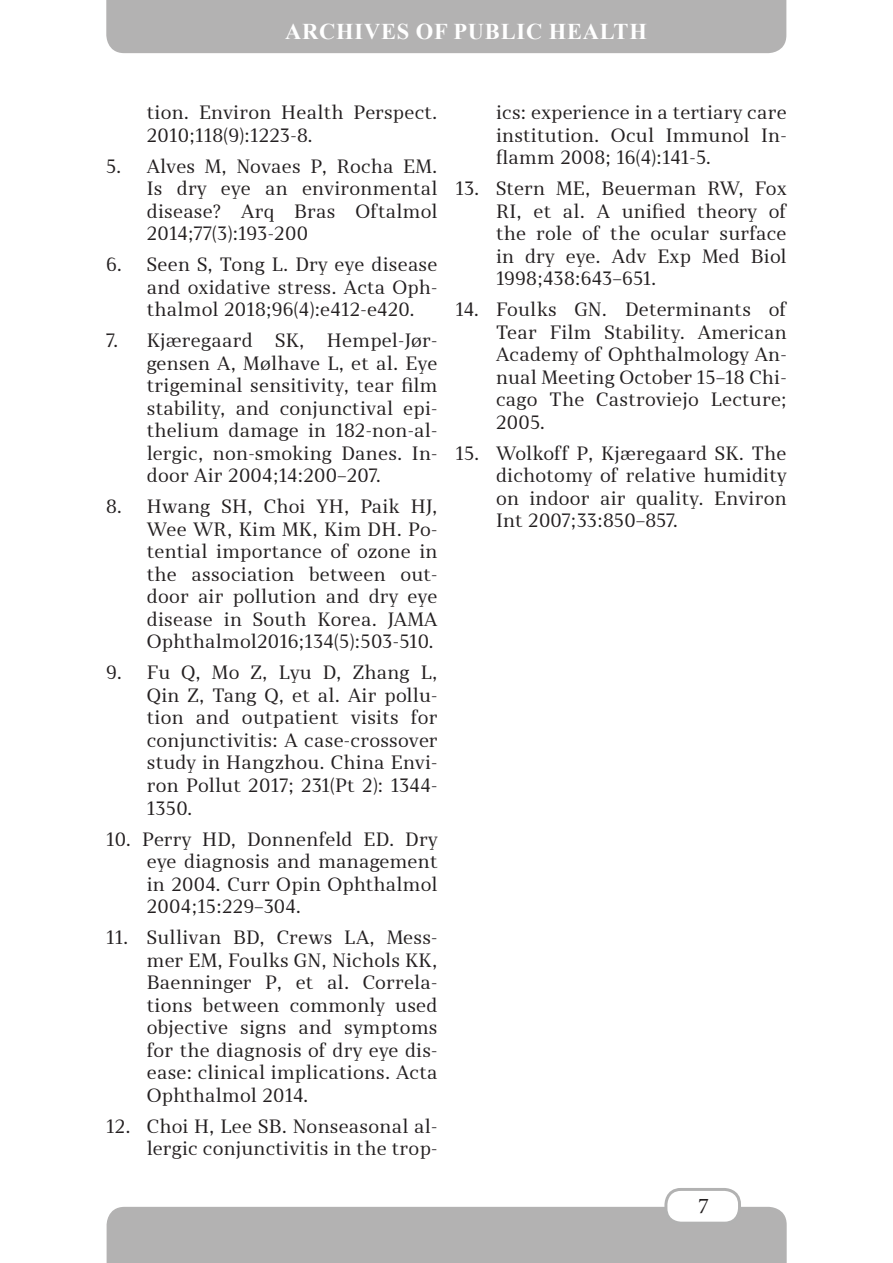
<style>
.page{position:relative;width:893px;height:1263px;background:#fff}
.page>*{position:absolute;margin:0;border:0;box-sizing:border-box;transform-origin:0 0}
.t1{font:700 22.5px "Times New Roman";letter-spacing:.035em;color:#fff}
.t2{font:22.5px "Minion Pro";color:#231f20}
.t3{font:18px/22.5px "Skola Serif";letter-spacing:.015em;color:#231f20;text-align:justify}
</style>
<div class="page">
<div style="left:106px;top:0;width:680px;height:53px;background:#b3b2b2"></div>
<div style="left:107px;top:1207px;width:680px;height:56px;background:#b3b2b2"></div>
<div style="left:666px;top:1189px;width:73px;height:34px;background:#fff;border-radius:15px"></div>
<div style="left:664px;top:1188px;width:77px;height:36px;border:3px solid #b2b2b2;border-radius:15px"></div>
<p class="t1" style="left:285px;top:15px;width:363px">ARCHIVES OF PUBLIC HEALTH</p>
<p class="t3" style="left:147px;top:101px;width:292px">tion. Environ Health Perspect.<br>2010;118(9):1223-8.</p>
<p class="t3" style="left:147px;top:155px;width:292px;text-indent:-40px">5. Alves M, Novaes P, Rocha EM.<br>Is dry eye an environmental disease? Arq Bras Oftalmol 2014;77(3):193-200</p>
<p class="t3" style="left:147px;top:253px;width:292px;text-indent:-40px">6. Seen S, Tong L. Dry eye disease and oxidative stress. Acta Oph&shy;thalmol 2018;96(4):e412-e420.</p>
<p class="t3" style="left:147px;top:329px;width:292px;text-indent:-40px">7. Kjæregaard SK, Hempel-Jør&shy;gensen A, Mølhave L, et al. Eye trigeminal sensitivity, tear film stability, and conjunctival epi&shy;thelium damage in 182-non-al&shy;lergic, non-smoking Danes. In&shy;door Air 2004;14:200–207.</p>
<p class="t3" style="left:147px;top:495px;width:292px;text-indent:-40px">8. Hwang SH, Choi YH, Paik HJ, Wee WR, Kim MK, Kim DH. Po&shy;tential importance of ozone in the association between out&shy;door air pollution and dry eye disease in South Korea. JAMA Ophthalmol2016;134(5):503-510.</p>
<p class="t3" style="left:147px;top:661px;width:292px;text-indent:-40px">9. Fu Q, Mo Z, Lyu D, Zhang L, Qin Z, Tang Q, et al. Air pollu&shy;tion and outpatient visits for conjunctivitis: A case-crossover study in Hangzhou. China Envi&shy;ron Pollut 2017; 231(Pt 2): 1344- 1350.</p>
<p class="t3" style="left:147px;top:827px;width:292px;text-indent:-40px">10. Perry HD, Donnenfeld ED. Dry eye diagnosis and management in 2004. Curr Opin Ophthalmol 2004;15:229–304.</p>
<p class="t3" style="left:147px;top:926px;width:292px;text-indent:-40px">11. Sullivan BD, Crews LA, Mess&shy;mer EM, Foulks GN, Nichols KK, Baenninger P, et al. Correla&shy;tions between commonly used objective signs and symptoms for the diagnosis of dry eye dis&shy;ease: clinical implications. Acta Ophthalmol 2014.</p>
<p class="t3" style="left:106px;top:1114px;width:333px;text-align:right">12. Choi H, Lee SB. Nonseasonal al&shy;lergic conjunctivitis in the trop-</p>
<p class="t3" style="left:496px;top:101px;width:292px">ics: experience in a tertiary care institution. Ocul Immunol In&shy;flamm 2008; 16(4):141-5.</p>
<p class="t3" style="left:496px;top:177px;width:292px;text-indent:-40px">13. Stern ME, Beuerman RW, Fox RI, et al. A unified theory of the role of the ocular surface in dry eye. Adv Exp Med Biol 1998;438:643–651.</p>
<p class="t3" style="left:496px;top:298px;width:292px;text-indent:-40px">14. Foulks GN. Determinants of Tear Film Stability. American Academy of Ophthalmology An&shy;nual Meeting October 15–18 Chi&shy;cago The Castroviejo Lecture; 2005.</p>
<p class="t3" style="left:496px;top:442px;width:292px;text-indent:-40px">15. Wolkoff P, Kjæregaard SK. The dichotomy of relative humidity on indoor air quality. Environ Int 2007;33:850–857.</p>
<p class="t2" style="left:698px;top:1191px;width:12px">7</p>
</div>
